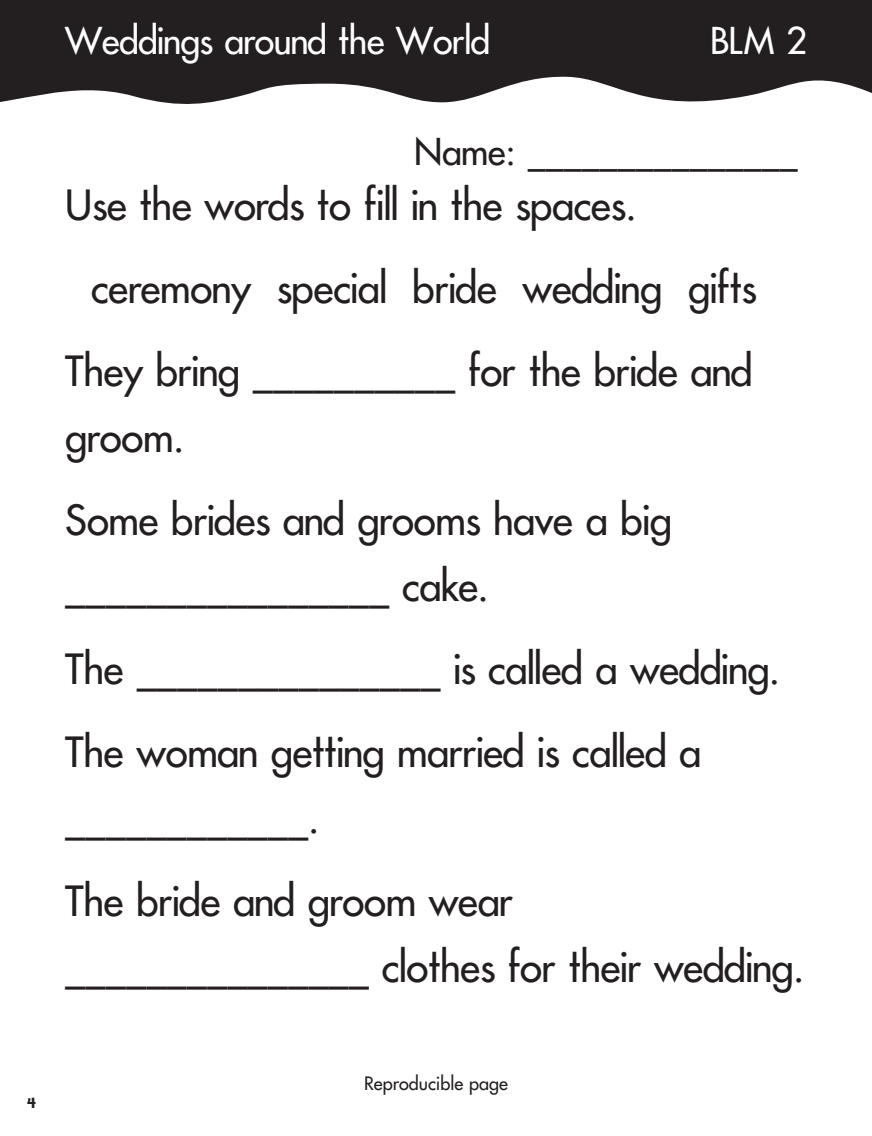
<style>
.page{position:relative;width:872px;height:1136px;background:#fff}
.page>*{position:absolute;margin:0;border:0;box-sizing:border-box;transform-origin:0 0}
.t1{font:40.5px/82.9px "Futura JUNIORSP";color:#231f20}
.t2{font:36px "Futura JUNIORSP";color:#fff}
.t3{font:36px "Futura JUNIORSP";color:#231f20}
.t4{font:18px "Futura";color:#231f20}
.t5{font:700 18px "Bailey Sans ITC";color:#231f20}
</style>
<div class="page">
<svg style="left:0;top:0;width:872px;height:104px;background:#3c393a"></svg>
<p class="t2" style="left:65px;top:23px;width:426px">Weddings around the World</p>
<p class="t2" style="left:710px;top:23px;width:98px">BLM 2</p>
<p class="t3" style="left:414px;top:134px;width:385px">Name: _______________</p>
<p class="t1" style="left:65px;top:166px;width:572px">Use the words to fill in the spaces.</p>
<p class="t1" style="left:91px;top:249px;width:666px">ceremony special bride wedding gifts</p>
<p class="t1" style="left:65px;top:332px;width:688px">They bring __________ for the bride and</p>
<p class="t1" style="left:65px;top:398px;width:608px">groom.<br>Some brides and grooms have a big</p>
<p class="t1" style="left:65px;top:547px;width:716px">________________ cake.<br>The _______________ is called a wedding.<br>The woman getting married is called a</p>
<p class="t1" style="left:65px;top:779px;width:449px">____________.<br>The bride and groom wear</p>
<p class="t1" style="left:65px;top:928px;width:740px">_______________ clothes for their wedding.</p>
<p class="t5" style="left:27px;top:1096px;width:11px">4</p>
<p class="t4" style="left:364px;top:1074px;width:145px">Reproducible page</p>
</div>
